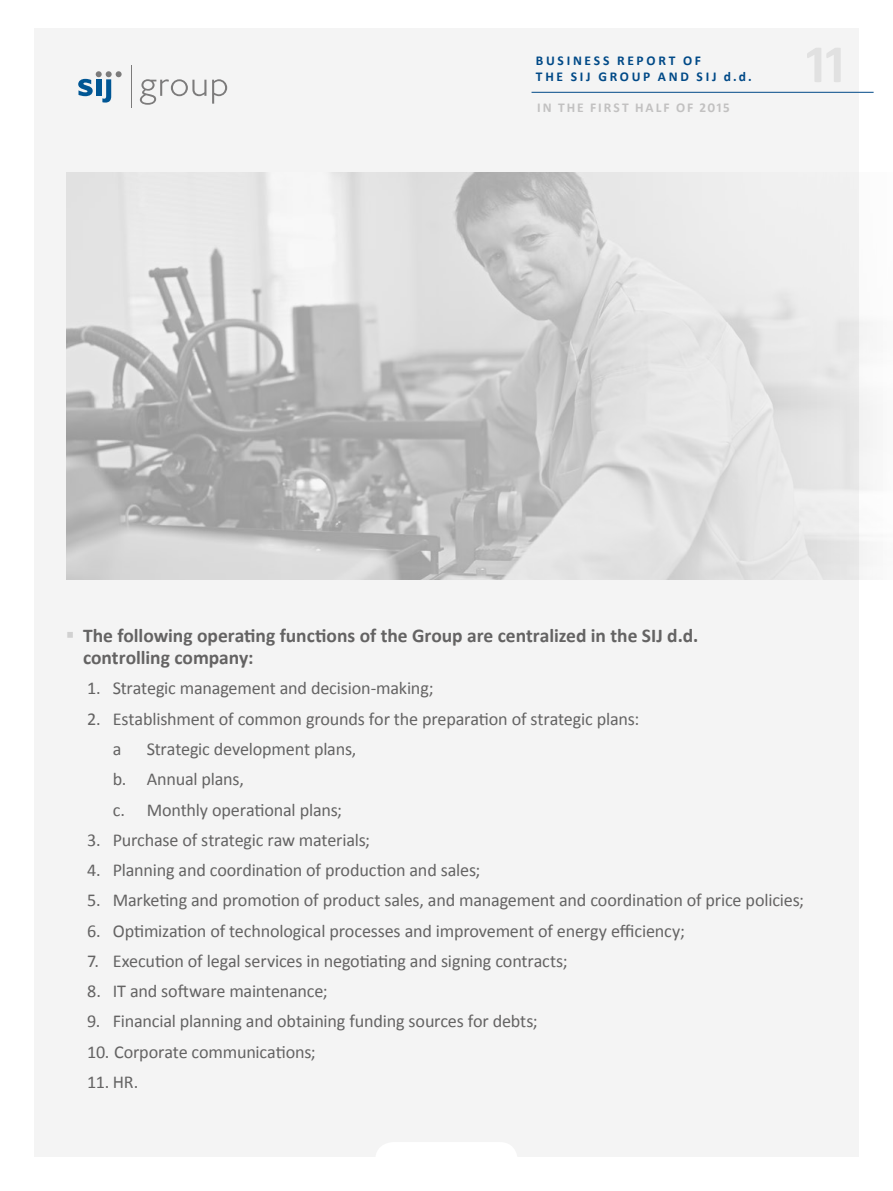
<style>
.page{position:relative;width:893px;height:1191px;background:#fff}
.page>*{position:absolute;margin:0;border:0;box-sizing:border-box;transform-origin:0 0}
.t1{font:700 19.5px/22.5px "Calibri";color:#646363}
.t2{font:18.15px/30.3px "Calibri";letter-spacing:-.01em;color:#646363}
.t3{font:700 13.5px/16.2px "Calibri";letter-spacing:.2em;color:#004987}
.t4{font:700 13.5px "Calibri";letter-spacing:.15em;color:#c2c1c1}
.s1{color:#d1d1d1}
</style>
<div class="page">
<div style="left:34px;top:28px;width:825px;height:1129px;background:#f4f4f4"></div>
<img style="left:66px;top:173px;width:807px;height:407px">
<svg style="left:140px;top:79px;width:66px;height:26px"></svg>
<svg style="left:212px;top:79px;width:15px;height:25px"></svg>
<svg style="left:78px;top:71px;width:44px;height:32px"></svg>
<hr style="left:131px;top:65px;width:1px;height:43px;background:#7c7b7b">
<hr style="left:531px;top:92px;width:343px;height:1px;background:#004987">
<div style="left:375px;top:1142px;width:143px;height:49px;background:#fff;border-radius:18px"></div>
<p class="t3" style="left:536px;top:53px;width:217px">BUSINESS REPORT OF<br>THE SIJ GROUP AND SIJ d.d.</p>
<p class="t4" style="left:537px;top:99px;width:194px">IN THE FIRST HALF OF 2015</p>
<p class="t1" style="left:83px;top:624px;width:617px;text-indent:-17px"><span class="s1">▪</span> The following operating functions of the Group are centralized in the SIJ d.d. controlling company:</p>
<p class="t2" style="left:87px;top:673px;width:348px">1. Strategic management and decision-making;</p>
<p class="t2" style="left:113px;top:703px;width:528px;text-indent:-26px">2. Establishment of common grounds for the preparation of strategic plans: a</p>
<p class="t2" style="left:113px;top:734px;width:245px;text-indent:34px">Strategic development plans, b. Annual plans,<br>c. Monthly operational plans;</p>
<p class="t2" style="left:87px;top:824px;width:284px">3. Purchase of strategic raw materials;</p>
<p class="t2" style="left:87px;top:855px;width:395px">4. Planning and coordination of production and sales;</p>
<p class="t2" style="left:87px;top:885px;width:718px">5. Marketing and promotion of product sales, and management and coordination of price policies;</p>
<p class="t2" style="left:87px;top:915px;width:599px">6. Optimization of technological processes and improvement of energy efficiency;</p>
<p class="t2" style="left:87px;top:945px;width:482px">7. Execution of legal services in negotiating and signing contracts;</p>
<p class="t2" style="left:87px;top:976px;width:242px">8. IT and software maintenance;</p>
<p class="t2" style="left:87px;top:1006px;width:452px">9. Financial planning and obtaining funding sources for debts;</p>
<p class="t2" style="left:87px;top:1036px;width:230px">10. Corporate communications;</p>
<p class="t2" style="left:87px;top:1066px;width:53px">11. HR.</p>
</div>
